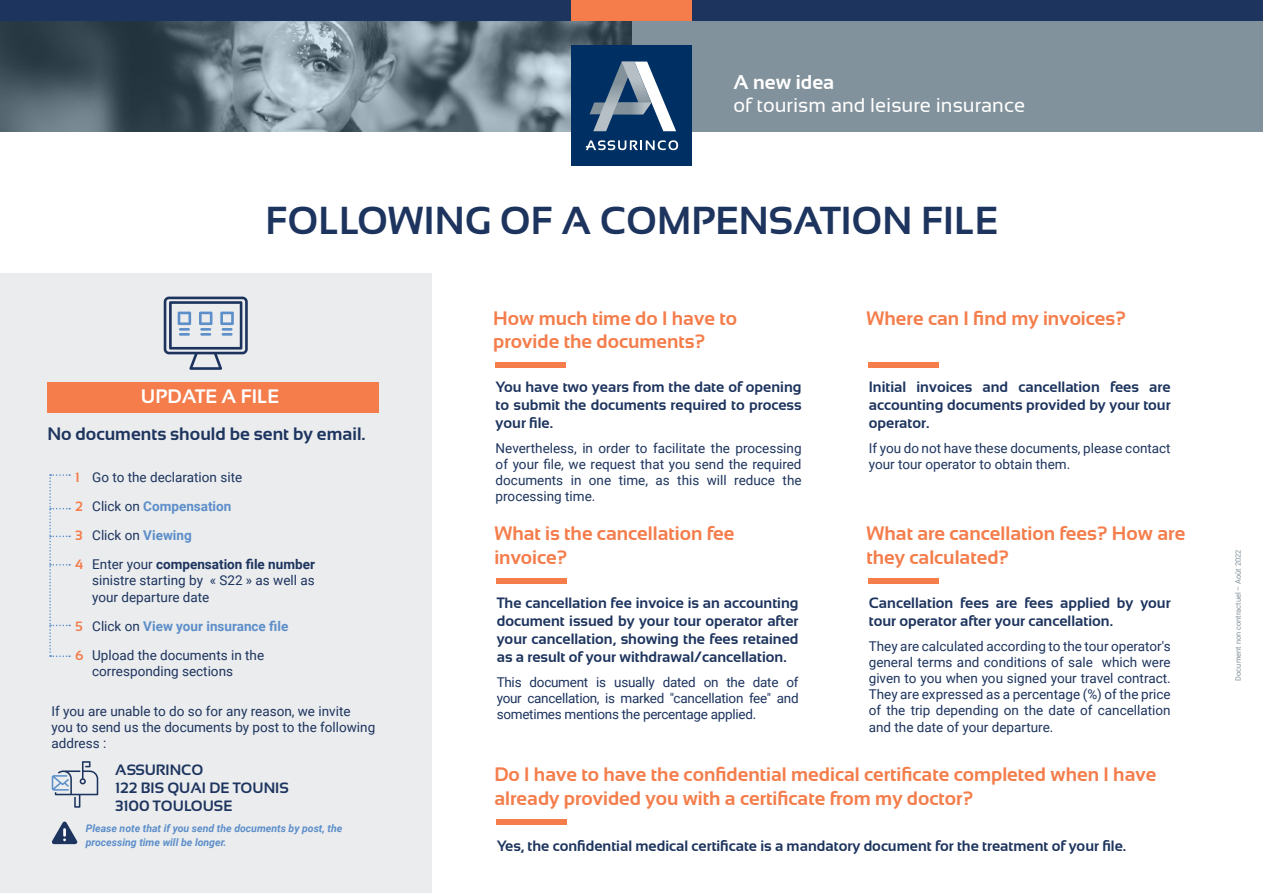
<style>
.page{position:relative;width:1263px;height:893px;background:#fff}
.page>*{position:absolute;margin:0;border:0;box-sizing:border-box;transform-origin:0 0}
.t1{font:700 39px "Sansation";color:#1d345e}
.t2{font:19.95px "Sansation";color:#fff}
.t3{font:700 19.95px "Sansation";color:#fff}
.t4{font:700 19.5px/23.4px "Sansation";color:#f47d4b}
.t5{font:700 19.5px "Sansation";color:#fff}
.t6{font:700 18px "Sansation";color:#1d345e}
.t7{font:700 15px/18px "Sansation";color:#1d345e;text-align:justify}
.t8{font:13.5px/16.2px "Roboto";color:#1d345e;text-align:justify}
.t9{font:700 13.5px "Roboto";color:#5d8ec9}
.t10{font:italic 700 10.5px/14.4px "Roboto";color:#5d8ec9}
.t11{font:7.5px "Roboto";color:#82929c}
.s1{font-family:"Sansation";font-weight:700;color:#f47d4b}
.s2{font-family:"Sansation";color:#f47d4b}
.s3{font-weight:400;color:#1d345e}
.s4{font-weight:700;color:#5d8ec9}
.s5{font-weight:700}
</style>
<div class="page">
<div style="left:0;top:274px;width:432px;height:619px;background:#eaecee"></div>
<div style="left:559px;top:0;width:704px;height:131px;background:#82929c"></div>
<img style="left:0;top:20px;width:632px;height:111px">
<div style="left:0;top:0;width:1263px;height:20px;background:#1d345e"></div>
<div style="left:571px;top:0;width:121px;height:20px;background:#f47d4b"></div>
<div style="left:571px;top:45px;width:121px;height:120px;background:#002f63"></div>
<svg style="left:585px;top:140px;width:93px;height:10px"></svg>
<svg style="left:589px;top:62px;width:87px;height:69px"></svg>
<div style="left:47px;top:382px;width:331px;height:30px;background:#f47d4b"></div>
<div style="left:495px;top:362px;width:71px;height:6px;background:#f47d4b"></div>
<div style="left:868px;top:362px;width:71px;height:6px;background:#f47d4b"></div>
<div style="left:868px;top:578px;width:71px;height:6px;background:#f47d4b"></div>
<div style="left:496px;top:578px;width:71px;height:6px;background:#f47d4b"></div>
<div style="left:496px;top:819px;width:71px;height:6px;background:#f47d4b"></div>
<svg style="left:49px;top:474px;width:21px;height:183px"></svg>
<svg style="left:52px;top:821px;width:25px;height:23px"></svg>
<svg style="left:164px;top:297px;width:84px;height:73px"></svg>
<svg style="left:52px;top:761px;width:46px;height:47px"></svg>
<p class="t3" style="left:733px;top:70px;width:102px">A new idea</p>
<p class="t2" style="left:733px;top:94px;width:293px">of tourism and leisure insurance</p>
<p class="t1" style="left:265px;top:198px;width:734px">FOLLOWING OF A COMPENSATION FILE</p>
<p class="t5" style="left:141px;top:386px;width:140px">UPDATE A FILE</p>
<p class="t6" style="left:47px;top:424px;width:320px">No documents should be sent by email.</p>
<p class="t8" style="left:75px;top:469px;width:169px"><span class="s1">1</span> Go to the declaration site</p>
<p class="t9" style="left:75px;top:497px;width:158px"><span class="s2">2</span> <span class="s3">Click on</span> Compensation</p>
<p class="t8" style="left:75px;top:527px;width:118px"><span class="s1">3</span> Click on <span class="s4">Viewing</span></p>
<p class="t8" style="left:92px;top:556px;width:224px;text-indent:-17px"><span class="s1">4</span> Enter your <span class="s5">compensation file number </span>sinistre starting by « S22 » as well as your departure date</p>
<p class="t9" style="left:75px;top:616px;width:215px"><span class="s2">5</span> <span class="s3">Click on</span> View your insurance file</p>
<p class="t8" style="left:92px;top:646px;width:174px;text-indent:-17px"><span class="s1">6</span> Upload the documents in the corresponding sections</p>
<p class="t8" style="left:52px;top:703px;width:325px;text-align:left">If you are unable to do so for any reason, we invite you to send us the documents by post to the following address :</p>
<p class="t7" style="left:115px;top:761px;width:175px;text-align:left">ASSURINCO<br>122 BIS QUAI DE TOUNIS<br>3100 TOULOUSE</p>
<p class="t10" style="left:86px;top:821px;width:258px">Please note that if you send the documents by post, the processing time will be longer.</p>
<p class="t4" style="left:493px;top:306px;width:245px">How much time do I have to provide the documents?</p>
<p class="t4" style="left:866px;top:306px;width:261px">Where can I find my invoices?</p>
<p class="t7" style="left:496px;top:378px;width:307px">You have two years from the date of opening to submit the documents required to process your file.</p>
<p class="t8" style="left:496px;top:439px;width:307px">Nevertheless, in order to facilitate the processing of your file, we request that you send the required documents in one time, as this will reduce the processing time.</p>
<p class="t4" style="left:494px;top:522px;width:242px">What is the cancellation fee invoice?</p>
<p class="t7" style="left:497px;top:594px;width:303px">The cancellation fee invoice is an accounting document issued by your tour operator after your cancellation, showing the fees retained as a result of your withdrawal/cancellation.</p>
<p class="t8" style="left:497px;top:673px;width:303px">This document is usually dated on the date of your cancellation, is marked "cancellation fee" and sometimes mentions the percentage applied.</p>
<p class="t7" style="left:869px;top:378px;width:303px">Initial invoices and cancellation fees are accounting documents provided by your tour operator.</p>
<p class="t8" style="left:869px;top:439px;width:303px">If you do not have these documents, please contact your tour operator to obtain them.</p>
<p class="t4" style="left:866px;top:522px;width:320px">What are cancellation fees? How are they calculated?</p>
<p class="t7" style="left:869px;top:594px;width:303px">Cancellation fees are fees applied by your tour operator after your cancellation.</p>
<p class="t8" style="left:869px;top:637px;width:303px">They are calculated according to the tour operator's general terms and conditions of sale which were given to you when you signed your travel contract.<br>They are expressed as a percentage (%) of the price of the trip depending on the date of cancellation and the date of your departure.</p>
<p class="t4" style="left:494px;top:763px;width:664px">Do I have to have the confidential medical certificate completed when I have already provided you with a certificate from my doctor?</p>
<p class="t7" style="left:497px;top:837px;width:631px">Yes, the confidential medical certificate is a mandatory document for the treatment of your file.</p>
<p class="t11" style="left:1233px;top:681px;width:133px;rotate:-90deg">Document non contractuel – Août 2022</p>
</div>
